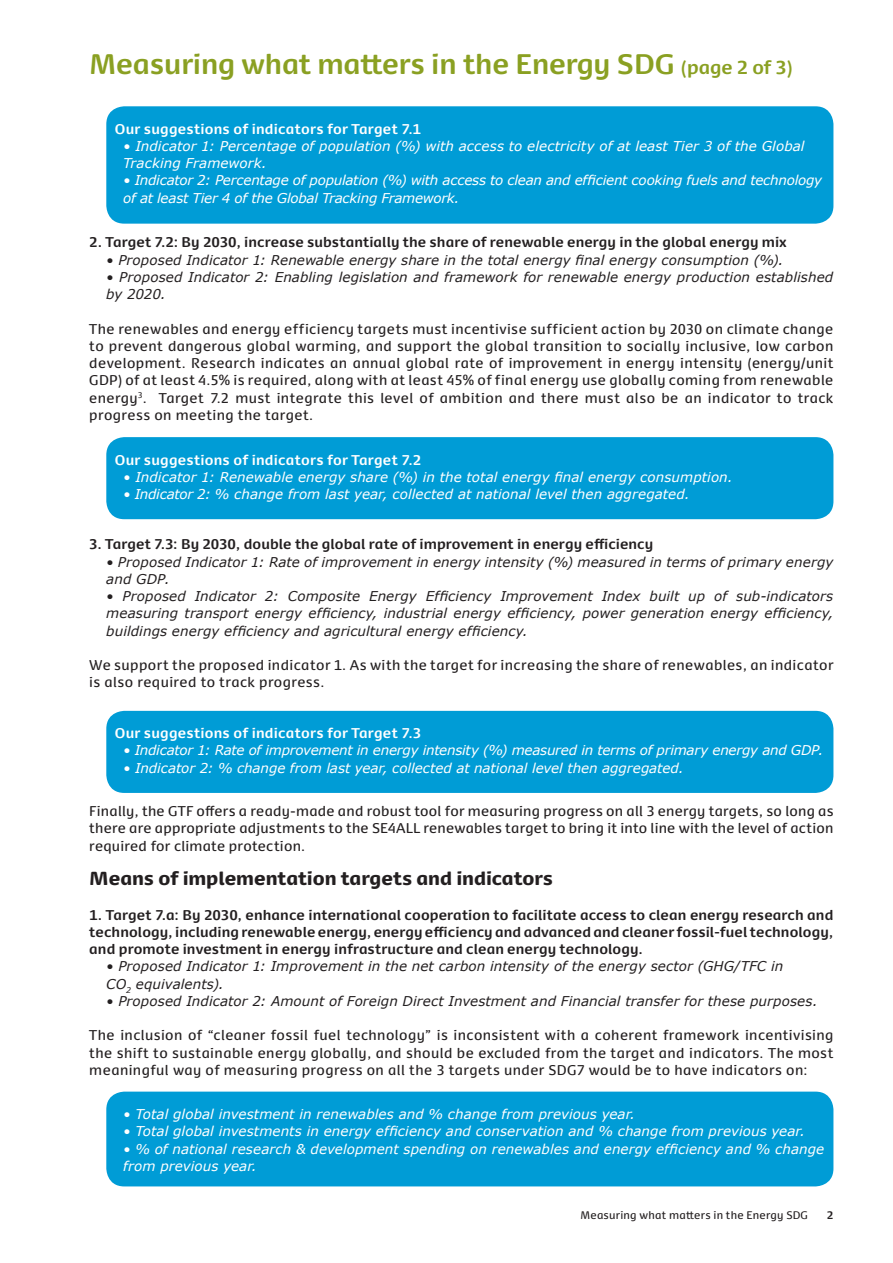
<style>
.page{position:relative;width:893px;height:1263px;background:#fff}
.page>*{position:absolute;margin:0;border:0;box-sizing:border-box;transform-origin:0 0}
.t1{font:700 27px "Dancer Pro";letter-spacing:-.005em;color:#8aa022}
.t2{font:900 18px "Dancer Pro";letter-spacing:-.005em;color:#231f20}
.t3{font:13.5px/17.2px "Dancer Pro";letter-spacing:.03em;color:#231f20;text-align:justify}
.t4{font:italic 13.5px/17.2px "Verdana";letter-spacing:.005em;color:#231f20}
.t5{font:italic 13.5px/17.2px "Verdana";color:#fff}
.t6{font:700 13.5px/17.2px "Dancer Pro";letter-spacing:.01em;color:#231f20;text-align:justify}
.t7{font:italic 13.5px/17.2px "Verdana";letter-spacing:-.02em;color:#fff}
.t8{font:700 13.5px "Dancer Pro";letter-spacing:.02em;color:#fff}
.t9{font:10.5px "Dancer Pro";letter-spacing:.025em;color:#231f20}
.t10{font:700 10.5px "Dancer Pro";color:#231f20}
.s1{font-size:18px}
</style>
<div class="page">
<div style="left:106px;top:437px;width:727px;height:82px;background:#009cd6;border-radius:18px"></div>
<div style="left:106px;top:106px;width:727px;height:118px;background:#009cd6;border-radius:18px"></div>
<div style="left:106px;top:711px;width:727px;height:82px;background:#009cd6;border-radius:18px"></div>
<div style="left:106px;top:1091px;width:727px;height:95px;background:#009cd6;border-radius:18px"></div>
<h1 class="t1" style="left:89px;top:45px;width:705px">Measuring what matters in the Energy SDG <span class="s1">(page 2 of 3)</span></h1>
<p class="t8" style="left:115px;top:119px;width:308px">Our suggestions of indicators for Target 7.1</p>
<p class="t5" style="left:123px;top:137px;width:683px">• Indicator 1: Percentage of population (%) with access to electricity of at least Tier 3 of the Global<br>Tracking Framework.</p>
<p class="t7" style="left:123px;top:172px;width:700px">• Indicator 2: Percentage of population (%) with access to clean and efficient cooking fuels and technology of at least Tier 4 of the Global Tracking Framework.</p>
<p class="t6" style="left:89px;top:233px;width:699px">2. Target 7.2: By 2030, increase substantially the share of renewable energy in the global energy mix</p>
<p class="t4" style="left:106px;top:251px;width:679px">• Proposed Indicator 1: Renewable energy share in the total energy final energy consumption (%).</p>
<p class="t4" style="left:106px;top:268px;width:729px">• Proposed Indicator 2: Enabling legislation and framework for renewable energy production established by 2020.</p>
<p class="t3" style="left:89px;top:319px;width:746px">The renewables and energy efficiency targets must incentivise sufficient action by 2030 on climate change to prevent dangerous global warming, and support the global transition to socially inclusive, low carbon development. Research indicates an annual global rate of improvement in energy intensity (energy/unit GDP) of at least 4.5% is required, along with at least 45% of final energy use globally coming from renewable energy<sup>3</sup>. Target 7.2 must integrate this level of ambition and there must also be an indicator to track progress on meeting the target.</p>
<p class="t8" style="left:115px;top:450px;width:308px">Our suggestions of indicators for Target 7.2</p>
<p class="t5" style="left:123px;top:468px;width:611px">• Indicator 1: Renewable energy share (%) in the total energy final energy consumption.</p>
<p class="t5" style="left:123px;top:485px;width:568px">• Indicator 2: % change from last year, collected at national level then aggregated.</p>
<p class="t6" style="left:89px;top:535px;width:565px">3. Target 7.3: By 2030, double the global rate of improvement in energy efficiency</p>
<p class="t4" style="left:106px;top:553px;width:729px">• Proposed Indicator 1: Rate of improvement in energy intensity (%) measured in terms of primary energy and GDP.</p>
<p class="t4" style="left:106px;top:587px;width:729px;text-align:justify">• Proposed Indicator 2: Composite Energy Efficiency Improvement Index built up of sub-indicators measuring transport energy efficiency, industrial energy efficiency, power generation energy efficiency, buildings energy efficiency and agricultural energy efficiency.</p>
<p class="t3" style="left:89px;top:656px;width:746px">We support the proposed indicator 1. As with the target for increasing the share of renewables, an indicator is also required to track progress.</p>
<p class="t8" style="left:115px;top:723px;width:308px">Our suggestions of indicators for Target 7.3</p>
<p class="t7" style="left:123px;top:742px;width:701px">• Indicator 1: Rate of improvement in energy intensity (%) measured in terms of primary energy and GDP.</p>
<p class="t5" style="left:123px;top:759px;width:562px">• Indicator 2: % change from last year, collected at national level then aggregated.</p>
<p class="t3" style="left:89px;top:802px;width:746px">Finally, the GTF offers a ready-made and robust tool for measuring progress on all 3 energy targets, so long as there are appropriate adjustments to the SE4ALL renewables target to bring it into line with the level of action required for climate protection.</p>
<h2 class="t2" style="left:89px;top:865px;width:465px">Means of implementation targets and indicators</h2>
<p class="t6" style="left:89px;top:905px;width:746px">1. Target 7.a: By 2030, enhance international cooperation to facilitate access to clean energy research and technology, including renewable energy, energy efficiency and advanced and cleaner fossil-fuel technology, and promote investment in energy infrastructure and clean energy technology.</p>
<p class="t4" style="left:106px;top:958px;width:679px">• Proposed Indicator 1: Improvement in the net carbon intensity of the energy sector (GHG/TFC in<br>CO<sub>2</sub> equivalents).</p>
<p class="t4" style="left:106px;top:992px;width:713px">• Proposed Indicator 2: Amount of Foreign Direct Investment and Financial transfer for these purposes.</p>
<p class="t3" style="left:89px;top:1026px;width:746px">The inclusion of “cleaner fossil fuel technology” is inconsistent with a coherent framework incentivising the shift to sustainable energy globally, and should be excluded from the target and indicators. The most meaningful way of measuring progress on all the 3 targets under SDG7 would be to have indicators on:</p>
<p class="t5" style="left:123px;top:1105px;width:513px">• Total global investment in renewables and % change from previous year.</p>
<p class="t5" style="left:123px;top:1122px;width:683px">• Total global investments in energy efficiency and conservation and % change from previous year.</p>
<p class="t5" style="left:123px;top:1140px;width:702px">• % of national research &amp; development spending on renewables and energy efficiency and % change from previous year.</p>
<p class="t9" style="left:580px;top:1208px;width:229px">Measuring what matters in the Energy SDG</p>
<p class="t10" style="left:827px;top:1207px;width:8px">2</p>
</div>
